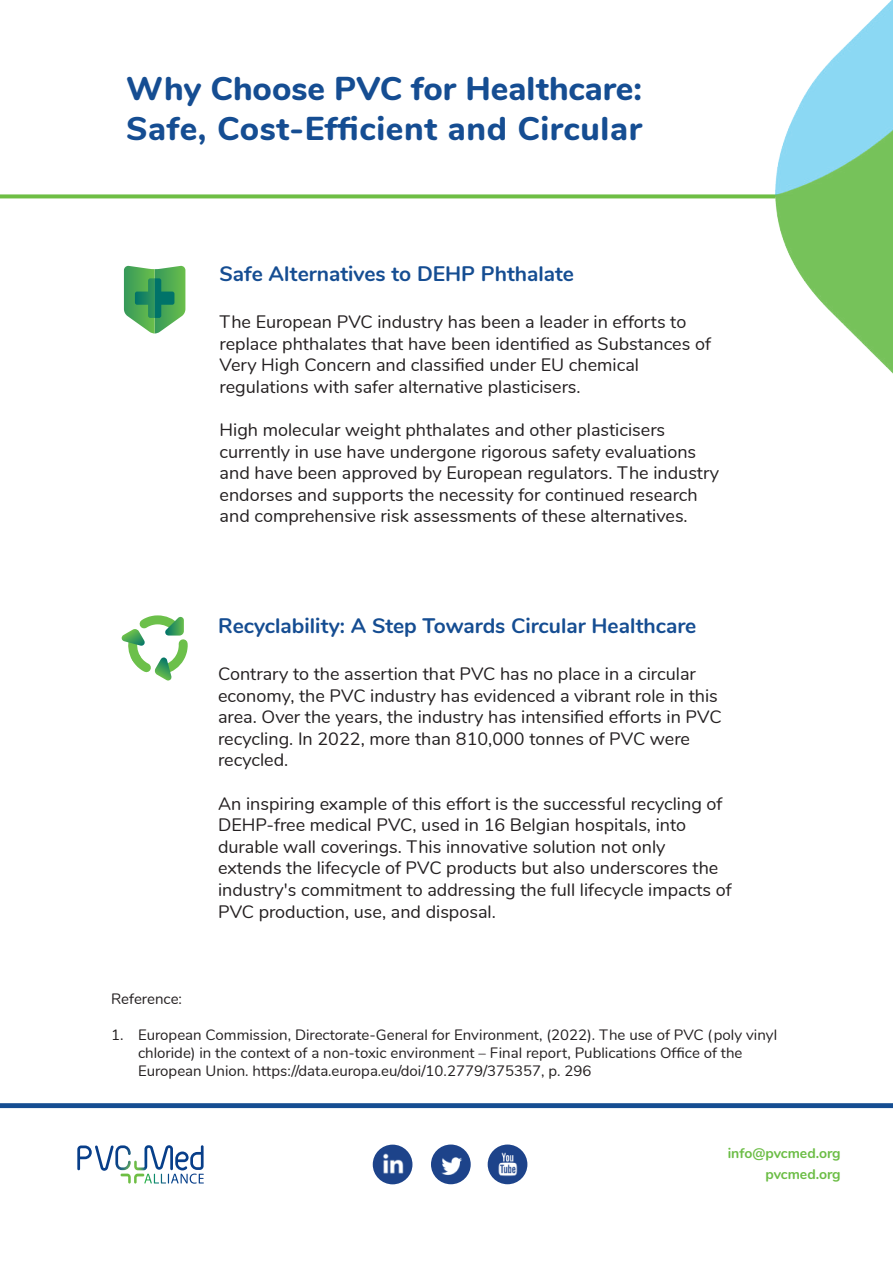
<style>
.page{position:relative;width:893px;height:1263px;background:#fff}
.page>*{position:absolute;margin:0;border:0;box-sizing:border-box;transform-origin:0 0}
.t1{font:800 33px/39.6px "Nunito";letter-spacing:.01em;color:#154d92}
.t2{font:700 21px "Nunito";color:#154d92}
.t3{font:18px/21.6px "Nunito";color:#231f20}
.t4{font:15px/18px "Nunito";color:#231f20}
.t5{font:700 13.95px/20.4px "Nunito";color:#6cbd46;text-align:right}
</style>
<div class="page">
<svg style="left:0;top:194px;width:893px;height:4px;background:#7dc458"></svg>
<img style="left:776px;top:0;width:116px;height:373px">
<svg style="left:124px;top:266px;width:61px;height:67px;background:#5daf70"></svg>
<svg style="left:122px;top:615px;width:66px;height:65px"></svg>
<div style="left:0;top:1103px;width:893px;height:5px;background:#154d92"></div>
<svg style="left:77px;top:1145px;width:127px;height:39px"></svg>
<div style="left:488px;top:1144px;width:39px;height:40px;background:#1d438a;border-radius:50%"></div>
<div style="left:431px;top:1144px;width:40px;height:40px;background:#1d438a;border-radius:50%"></div>
<div style="left:373px;top:1144px;width:39px;height:40px;background:#1d438a;border-radius:50%"></div>
<img style="left:498px;top:1153px;width:20px;height:23px">
<img style="left:441px;top:1157px;width:21px;height:18px">
<img style="left:383px;top:1154px;width:20px;height:20px">
<h1 class="t1" style="left:126px;top:67px;width:517px">Why Choose PVC for Healthcare:<br>Safe, Cost-Efficient and Circular</h1>
<p class="t2" style="left:220px;top:258px;width:356px">Safe Alternatives to DEHP Phthalate</p>
<p class="t3" style="left:220px;top:310px;width:493px">The European PVC industry has been a leader in efforts to replace phthalates that have been identified as Substances of Very High Concern and classified under EU chemical regulations with safer alternative plasticisers.</p>
<p class="t3" style="left:220px;top:418px;width:501px">High molecular weight phthalates and other plasticisers currently in use have undergone rigorous safety evaluations and have been approved by European regulators. The industry endorses and supports the necessity for continued research and comprehensive risk assessments of these alternatives.</p>
<p class="t2" style="left:218px;top:610px;width:480px">Recyclability: A Step Towards Circular Healthcare</p>
<p class="t3" style="left:218px;top:662px;width:505px">Contrary to the assertion that PVC has no place in a circular economy, the PVC industry has evidenced a vibrant role in this area. Over the years, the industry has intensified efforts in PVC recycling. In 2022, more than 810,000 tonnes of PVC were recycled.</p>
<p class="t3" style="left:218px;top:791px;width:515px">An inspiring example of this effort is the successful recycling of DEHP-free medical PVC, used in 16 Belgian hospitals, into durable wall coverings. This innovative solution not only extends the lifecycle of PVC products but also underscores the industry's commitment to addressing the full lifecycle impacts of PVC production, use, and disposal.</p>
<p class="t4" style="left:111px;top:989px;width:73px">Reference:</p>
<p class="t4" style="left:138px;top:1025px;width:641px;text-indent:-27px">1. European Commission, Directorate-General for Environment, (2022). The use of PVC (poly vinyl chloride) in the context of a non-toxic environment – Final report, Publications Office of the<br>European Union. https://data.europa.eu/doi/10.2779/375357, p. 296</p>
<p class="t5" style="left:728px;top:1142px;width:115px">info@pvcmed.org pvcmed.org</p>
</div>
